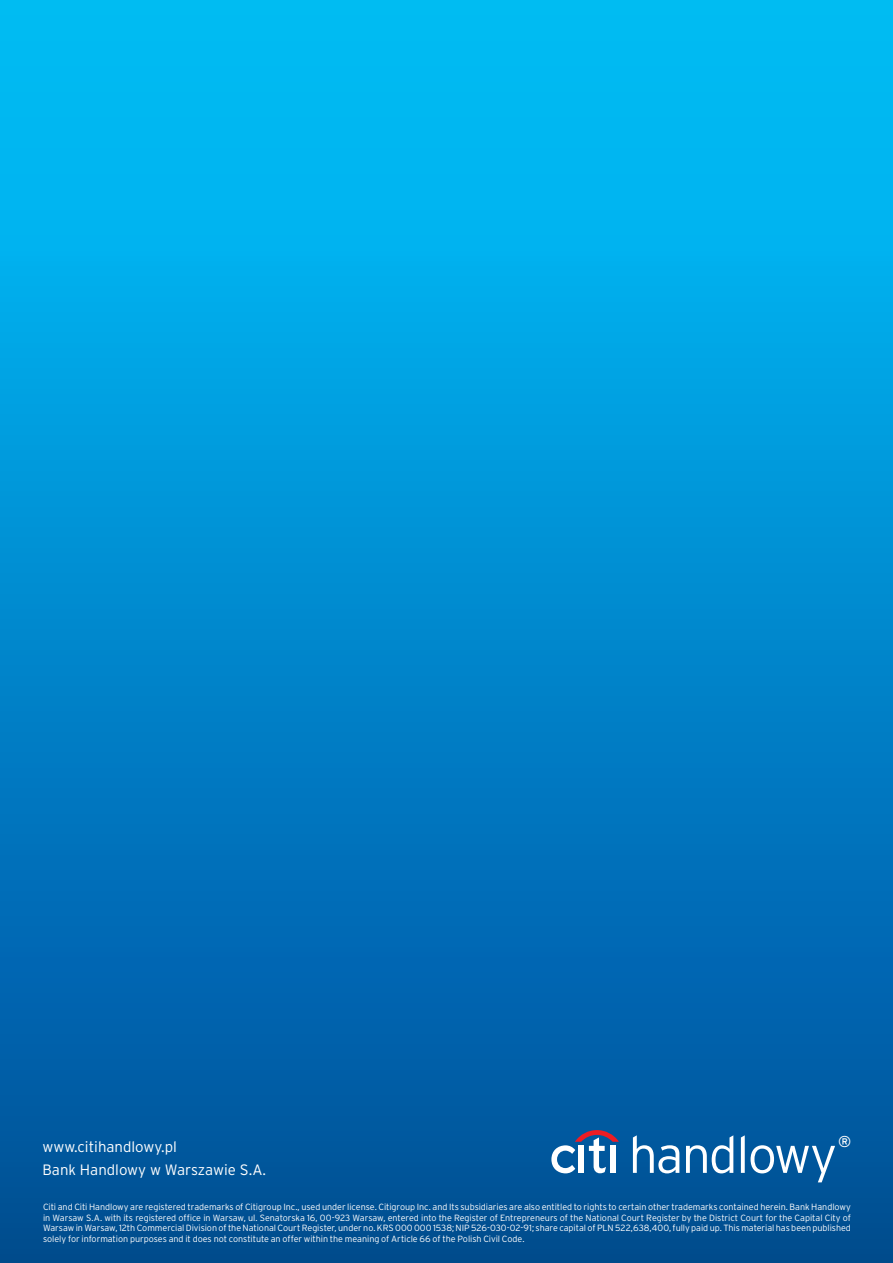
<style>
.page{position:relative;width:893px;height:1263px;background:#fff}
.page>*{position:absolute;margin:0;border:0;box-sizing:border-box;transform-origin:0 0}
.t1{font:15.75px "Interstate Pl";color:#fff}
.t2{font:300 15px/22.5px "Interstate Pl";color:#fff}
.t3{font:300 9px/10.5px "Interstate Pl";letter-spacing:-.01em;color:#fff;text-align:justify}
</style>
<div class="page">
<div style="left:0;top:0;width:893px;height:1263px;background:linear-gradient(to bottom,#00c5ff,#004c97)"></div>
<svg style="left:633px;top:1135px;width:46px;height:38px"></svg>
<svg style="left:686px;top:1135px;width:47px;height:38px"></svg>
<svg style="left:741px;top:1135px;width:4px;height:38px"></svg>
<svg style="left:751px;top:1145px;width:84px;height:37px"></svg>
<svg style="left:551px;top:1130px;width:68px;height:43px"></svg>
<div style="left:610px;top:1146px;width:6px;height:27px;background:#fff"></div>
<h2 class="t2" style="left:43px;top:1136px;width:225px">www.citihandlowy.pl<br>Bank Handlowy w Warszawie S.A.</h2>
<h1 class="t1" style="left:838px;top:1133px;width:15px">®</h1>
<p class="t3" style="left:43px;top:1202px;width:809px">Citi and Citi Handlowy are registered trademarks of Citigroup Inc., used under license. Citigroup Inc. and Its subsidiaries are also entitled to rights to certain other trademarks contained herein. Bank Handlowy in Warsaw S.A. with its registered office in Warsaw, ul. Senatorska 16, 00-923 Warsaw, entered into the Register of Entrepreneurs of the National Court Register by the District Court for the Capital City of Warsaw in Warsaw, 12th Commercial Division of the National Court Register, under no. KRS 000 000 1538; NIP 526-030-02-91; share capital of PLN 522,638,400, fully paid up. This material has been published solely for information purposes and it does not constitute an offer within the meaning of Article 66 of the Polish Civil Code.</p>
</div>
